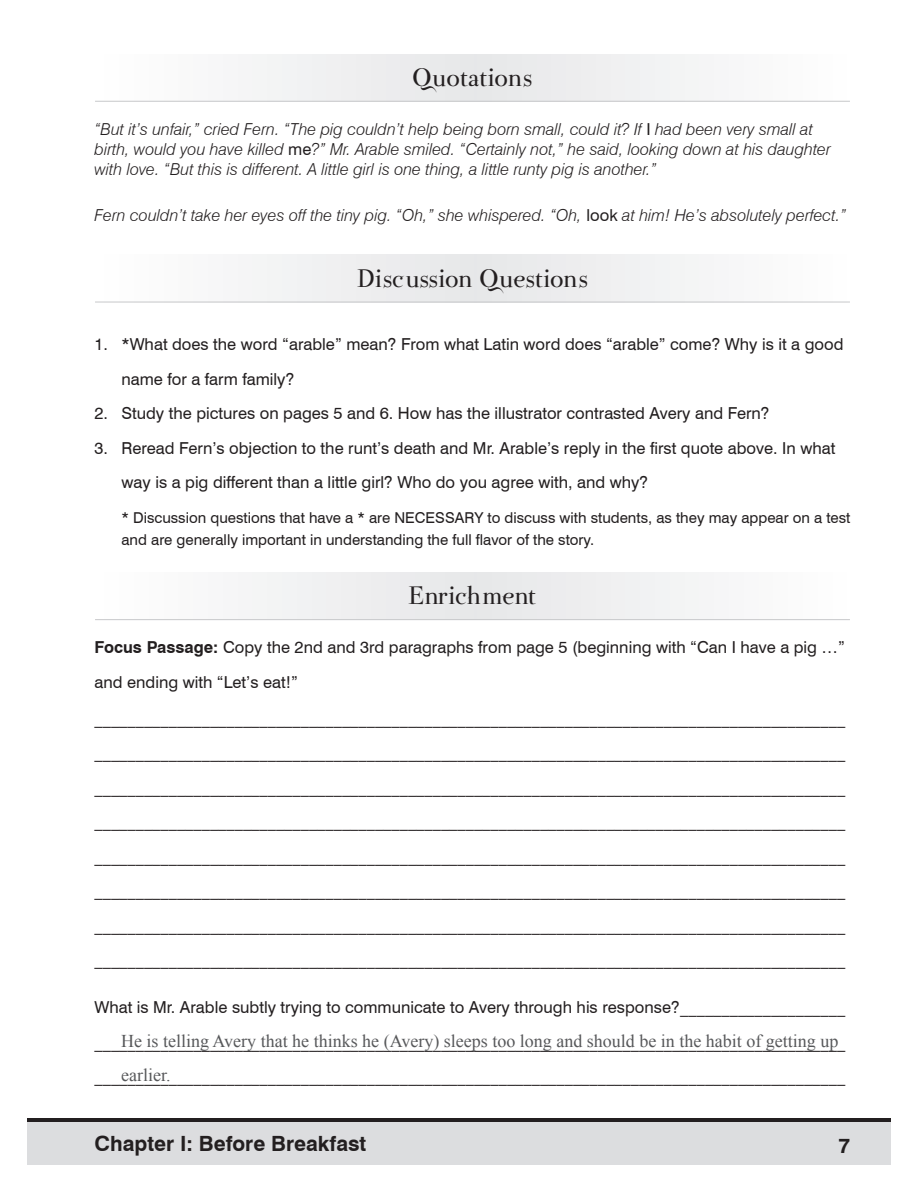
<style>
.page{position:relative;width:918px;height:1188px;background:#fff}
.page>*{position:absolute;margin:0;border:0;box-sizing:border-box;transform-origin:0 0}
.t1{font:30px "Parma Petit";color:#231f20}
.t2{font:700 21px "Swiss 721 BT";color:#231f20}
.t3{font:18px/34.5px "Times New Roman";color:#57585a}
.t4{font:16.5px/34.5px "Swiss 721 BT";color:#231f20}
.t5{font:italic 300 16.5px/19.8px "Swiss 721 BT";color:#231f20}
.t6{font:15px/22.5px "Swiss 721 BT";color:#231f20}
.s1{font-weight:400;font-style:normal}
.s2{font-weight:700}
</style>
<div class="page">
<hr style="left:27px;top:1118px;width:864px;height:4px;background:#231f20">
<div style="left:27px;top:1122px;width:864px;height:43px;background:#dcdddf"></div>
<div style="left:95px;top:54px;width:755px;height:47px;background:#f2f3f4"></div>
<hr style="left:95px;top:101px;width:755px;height:1px;background:#c7c8ca">
<div style="left:95px;top:255px;width:755px;height:47px;background:#f2f3f4"></div>
<hr style="left:95px;top:302px;width:755px;height:1px;background:#c7c8ca">
<div style="left:95px;top:572px;width:755px;height:48px;background:#f2f3f4"></div>
<hr style="left:95px;top:619px;width:755px;height:1px;background:#c7c8ca">
<h1 class="t1" style="left:413px;top:61px;width:121px">Quotations</h1>
<p class="t5" style="left:94px;top:119px;width:738px">“But it’s unfair,” cried Fern. “The pig couldn’t help being born small, could it? If <span class="s1">I</span> had been very small at birth, would you have killed <span class="s1">me</span>?” Mr. Arable smiled. “Certainly not,” he said, looking down at his daughter with love. “But this is different. A little girl is one thing, a little runty pig is another.”</p>
<p class="t5" style="left:94px;top:205px;width:753px">Fern couldn’t take her eyes off the tiny pig. “Oh,” she whispered. “Oh, <span class="s1">look</span> at him! He’s absolutely perfect.”</p>
<h1 class="t1" style="left:357px;top:261px;width:233px">Discussion Questions</h1>
<p class="t4" style="left:121px;top:327px;width:724px;text-indent:-27px">1. *What does the word “arable” mean? From what Latin word does “arable” come? Why is it a good name for a farm family?</p>
<p class="t4" style="left:94px;top:396px;width:677px">2. Study the pictures on pages 5 and 6. How has the illustrator contrasted Avery and Fern?</p>
<p class="t4" style="left:121px;top:431px;width:715px;text-indent:-27px">3. Reread Fern’s objection to the runt’s death and Mr. Arable’s reply in the first quote above. In what way is a pig different than a little girl? Who do you agree with, and why?</p>
<p class="t6" style="left:122px;top:506px;width:730px">* Discussion questions that have a * are NECESSARY to discuss with students, as they may appear on a test and are generally important in understanding the full flavor of the story.</p>
<h1 class="t1" style="left:409px;top:579px;width:129px">Enrichment</h1>
<p class="t4" style="left:94px;top:630px;width:752px"><span class="s2">Focus Passage:</span> Copy the 2nd and 3rd paragraphs from page 5 (beginning with “Can I have a pig …” and ending with “Let’s eat!”</p>
<p class="t4" style="left:94px;top:701px;width:752px;text-align:justify">___________________________________________________________________________________________ ___________________________________________________________________________________________ ___________________________________________________________________________________________ ___________________________________________________________________________________________ ___________________________________________________________________________________________ ___________________________________________________________________________________________ ___________________________________________________________________________________________ ___________________________________________________________________________________________</p>
<p class="t4" style="left:94px;top:990px;width:752px;text-align:justify">What is Mr. Arable subtly trying to communicate to Avery through his response?____________________ ___________________________________________________________________________________________ ___________________________________________________________________________________________</p>
<p class="t3" style="left:121px;top:1023px;width:719px">He is telling Avery that he thinks he (Avery) sleeps too long and should be in the habit of getting up earlier.</p>
<p class="t2" style="left:95px;top:1131px;width:273px">Chapter I: Before Breakfast</p>
<p class="t2" style="left:839px;top:1133px;width:13px">7</p>
</div>
